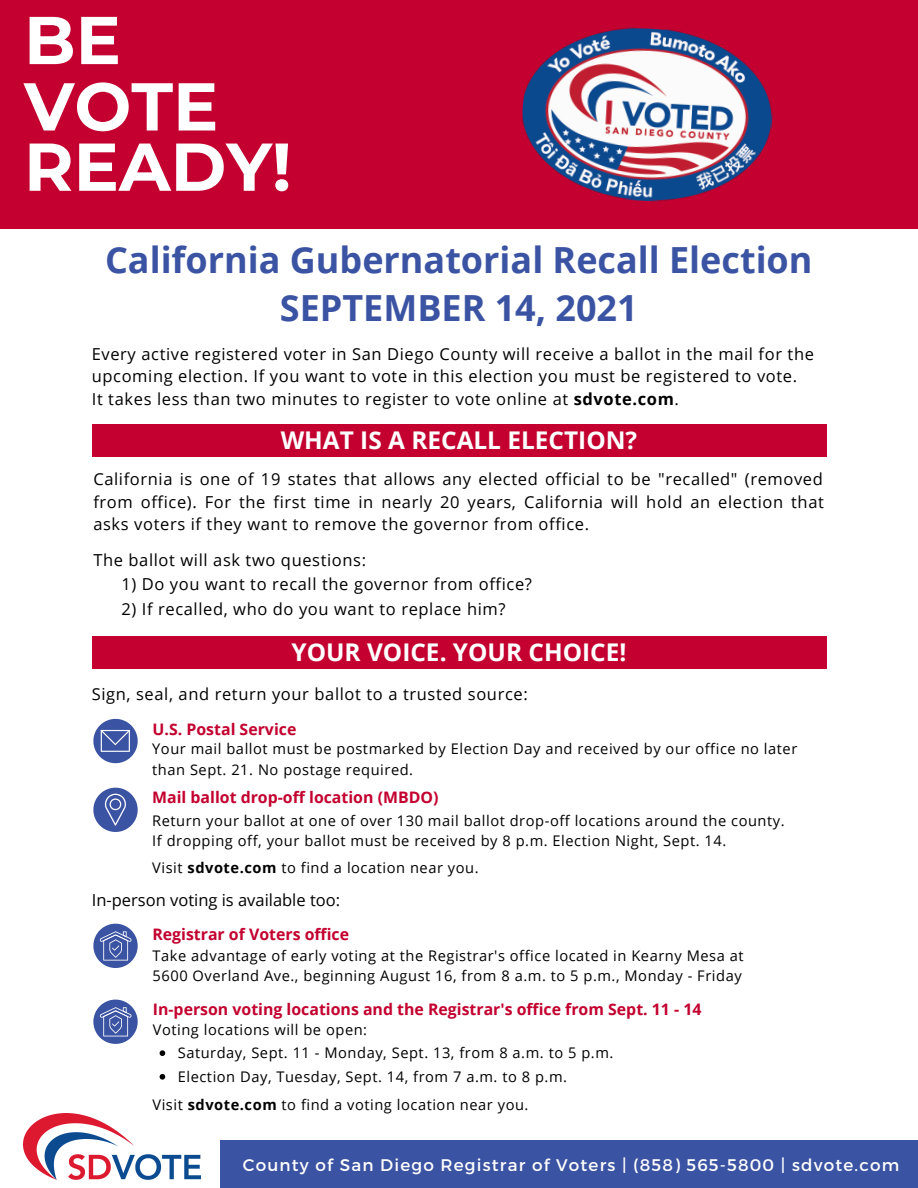
<style>
.page{position:relative;width:918px;height:1188px;background:#fff}
.page>*{position:absolute;margin:0;border:0;box-sizing:border-box;transform-origin:0 0}
.t1{font:700 67.5px "Montserrat";color:#fff}
.t2{font:700 36px "Open Sans";color:#3b53a3}
.t3{font:700 24.45px "Open Sans";color:#fff}
.t4{font:16.8px "Montserrat";letter-spacing:.07em;color:#fff}
.t5{font:16.5px/22.5px "Open Sans";letter-spacing:.035em;color:#000}
.t6{font:16.5px "Open Sans";color:#000}
.t7{font:700 15.9px "Open Sans";color:#c3002f}
.t8{font:14.7px/20.1px "Open Sans";letter-spacing:.035em;color:#000}
.s1{font-weight:700}
</style>
<div class="page">
<div style="left:0;top:0;width:918px;height:228px;background:#c3002f"></div>
<div style="left:221px;top:1140px;width:697px;height:48px;background:#3b53a3"></div>
<img style="left:522px;top:27px;width:251px;height:175px">
<svg style="left:93px;top:719px;width:45px;height:44px"></svg>
<svg style="left:93px;top:788px;width:45px;height:44px"></svg>
<div style="left:92px;top:636px;width:734px;height:33px;background:#c3002f"></div>
<svg style="left:93px;top:924px;width:45px;height:44px"></svg>
<svg style="left:93px;top:1000px;width:45px;height:44px"></svg>
<div style="left:92px;top:424px;width:734px;height:33px;background:#c3002f"></div>
<img style="left:24px;top:1114px;width:177px;height:66px">
<svg style="left:160px;top:1050px;width:5px;height:6px"></svg>
<svg style="left:160px;top:1074px;width:5px;height:6px"></svg>
<p class="t1" style="left:24px;top:-1px;width:98px">BE</p>
<p class="t1" style="left:24px;top:65px;width:196px">VOTE</p>
<p class="t1" style="left:24px;top:125px;width:269px">READY!</p>
<p class="t2" style="left:105px;top:235px;width:709px">California Gubernatorial Recall Election</p>
<p class="t2" style="left:280px;top:283px;width:359px">SEPTEMBER 14, 2021</p>
<p class="t5" style="left:92px;top:342px;width:724px">Every active registered voter in San Diego County will receive a ballot in the mail for the upcoming election. If you want to vote in this election you must be registered to vote.</p>
<p class="t5" style="left:92px;top:387px;width:589px">It takes less than two minutes to register to vote online at <span class="s1">sdvote.com</span>.</p>
<p class="t3" style="left:281px;top:423px;width:358px">WHAT IS A RECALL ELECTION?</p>
<p class="t5" style="left:93px;top:467px;width:732px;text-align:justify">California is one of 19 states that allows any elected official to be "recalled" (removed from office). For the first time in nearly 20 years, California will hold an election that asks voters if they want to remove the governor from office.</p>
<p class="t5" style="left:93px;top:548px;width:274px">The ballot will ask two questions:</p>
<p class="t5" style="left:121px;top:572px;width:412px">1) Do you want to recall the governor from office?</p>
<p class="t5" style="left:121px;top:597px;width:386px">2) If recalled, who do you want to replace him?</p>
<p class="t3" style="left:291px;top:635px;width:336px">YOUR VOICE. YOUR CHOICE!</p>
<p class="t5" style="left:92px;top:682px;width:437px">Sign, seal, and return your ballot to a trusted source:</p>
<p class="t7" style="left:153px;top:718px;width:145px">U.S. Postal Service</p>
<p class="t8" style="left:152px;top:739px;width:647px">Your mail ballot must be postmarked by Election Day and received by our office no later than Sept. 21. No postage required.</p>
<p class="t8" style="left:152px;top:810px;width:634px">Return your ballot at one of over 130 mail ballot drop-off locations around the county.</p>
<p class="t8" style="left:152px;top:831px;width:576px">If dropping off, your ballot must be received by 8 p.m. Election Night, Sept. 14.</p>
<p class="t7" style="left:152px;top:787px;width:288px">Mail ballot drop-off location (MBDO)</p>
<p class="t8" style="left:152px;top:857px;width:328px">Visit <span class="s1">sdvote.com</span> to find a location near you.</p>
<p class="t6" style="left:92px;top:888px;width:250px">In-person voting is available too:</p>
<p class="t7" style="left:152px;top:923px;width:198px">Registrar of Voters office</p>
<p class="t8" style="left:153px;top:945px;width:593px">Take advantage of early voting at the Registrar's office located in Kearny Mesa at</p>
<p class="t8" style="left:153px;top:965px;width:591px">5600 Overland Ave., beginning August 16, from 8 a.m. to 5 p.m., Monday - Friday</p>
<p class="t7" style="left:153px;top:998px;width:550px">In-person voting locations and the Registrar's office from Sept. 11 - 14</p>
<p class="t8" style="left:178px;top:1042px;width:437px">Saturday, Sept. 11 - Monday, Sept. 13, from 8 a.m. to 5 p.m.</p>
<p class="t8" style="left:178px;top:1066px;width:391px">Election Day, Tuesday, Sept. 14, from 7 a.m. to 8 p.m.</p>
<p class="t8" style="left:153px;top:1019px;width:216px">Voting locations will be open:</p>
<p class="t8" style="left:152px;top:1095px;width:378px">Visit <span class="s1">sdvote.com</span> to find a voting location near you.</p>
<p class="t4" style="left:243px;top:1155px;width:658px">County of San Diego Registrar of Voters | (858) 565-5800 | sdvote.com</p>
</div>
